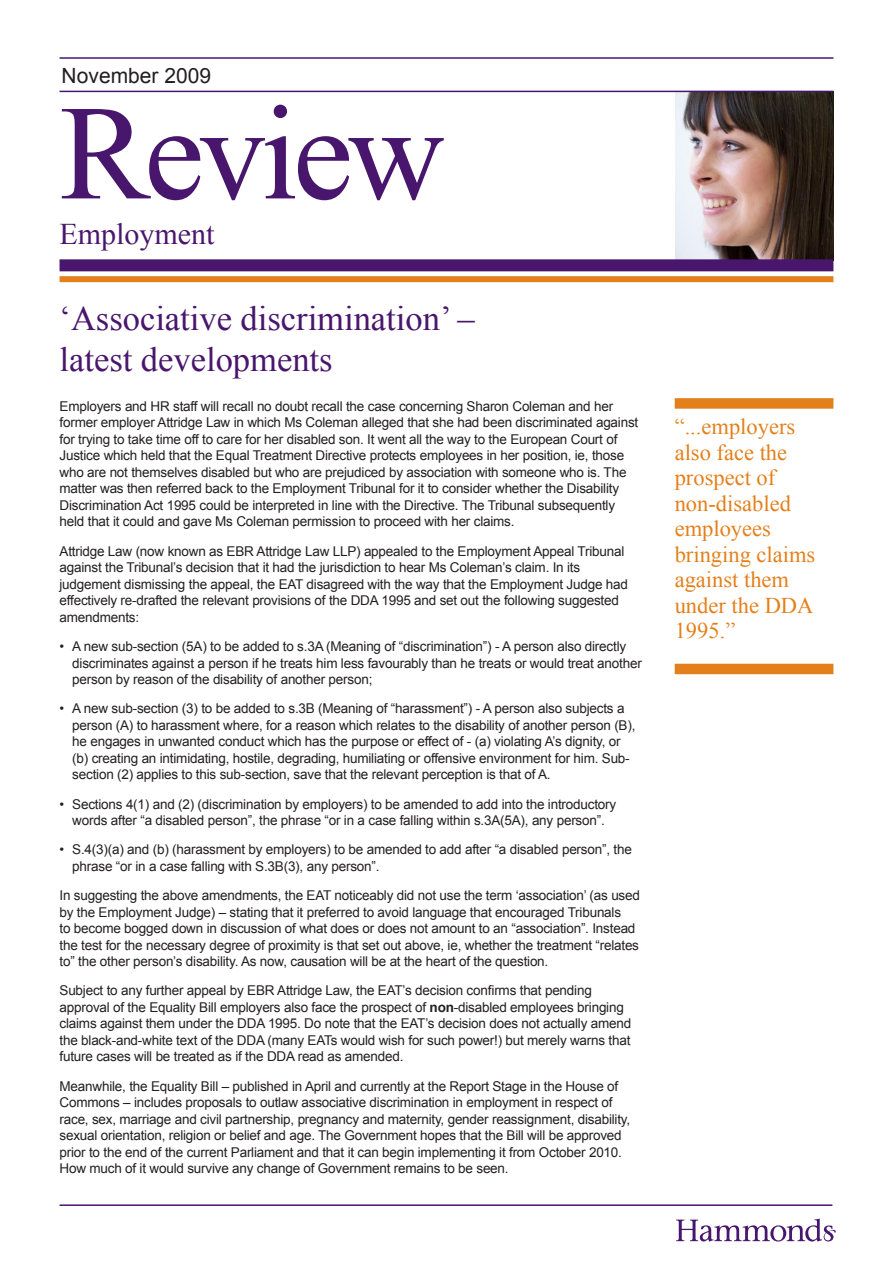
<style>
.page{position:relative;width:893px;height:1263px;background:#fff}
.page>*{position:absolute;margin:0;border:0;box-sizing:border-box;transform-origin:0 0}
.t1{font:135px "Times New Roman";letter-spacing:-.04em;color:#49166d}
.Heading{font:34.5px/40.5px "Times New Roman";color:#49166d}
.Sector_header{font:30px "Times New Roman";color:#49166d}
.Orange_pull_quotes{font:22.5px/25.5px "Times New Roman";color:#e4801b}
.Month{font:21px "Arial";color:#231f20}
.Body{font:13.5px/16.5px "Arial";letter-spacing:-.015em;color:#231f20}
.s1{font-weight:700}
</style>
<div class="page">
<img style="left:675px;top:92px;width:158px;height:167px">
<hr style="left:60px;top:1204px;width:772px;height:2px;background:#49166d">
<hr style="left:60px;top:91px;width:773px;height:1px;background:#49166d">
<svg style="left:676px;top:1218px;width:160px;height:23px"></svg>
<hr style="left:60px;top:57px;width:773px;height:2px;background:#49166d">
<div style="left:60px;top:259px;width:773px;height:12px;background:#49166d"></div>
<div style="left:60px;top:276px;width:773px;height:6px;background:#e4801b"></div>
<div style="left:675px;top:398px;width:158px;height:11px;background:#e4801b"></div>
<div style="left:675px;top:664px;width:158px;height:10px;background:#e4801b"></div>
<p class="Month" style="left:62px;top:62px;width:151px">November 2009</p>
<p class="t1" style="left:60px;top:62px;width:387px">Review</p>
<p class="Sector_header" style="left:60px;top:213px;width:157px">Employment</p>
<p class="Heading" style="left:60px;top:298px;width:417px">‘Associative discrimination’ – latest developments</p>
<p class="Body" style="left:60px;top:398px;width:580px">Employers and HR staff will recall no doubt recall the case concerning Sharon Coleman and her former employer Attridge Law in which Ms Coleman alleged that she had been discriminated against for trying to take time off to care for her disabled son. It went all the way to the European Court of Justice which held that the Equal Treatment Directive protects employees in her position, ie, those who are not themselves disabled but who are prejudiced by association with someone who is. The matter was then referred back to the Employment Tribunal for it to consider whether the Disability Discrimination Act 1995 could be interpreted in line with the Directive. The Tribunal subsequently held that it could and gave Ms Coleman permission to proceed with her claims.</p>
<p class="Body" style="left:60px;top:543px;width:570px">Attridge Law (now known as EBR Attridge Law LLP) appealed to the Employment Appeal Tribunal against the Tribunal’s decision that it had the jurisdiction to hear Ms Coleman’s claim. In its judgement dismissing the appeal, the EAT disagreed with the way that the Employment Judge had effectively re-drafted the relevant provisions of the DDA 1995 and set out the following suggested amendments:</p>
<p class="Body" style="left:72px;top:638px;width:571px;text-indent:-13px">• A new sub-section (5A) to be added to s.3A (Meaning of “discrimination”) - A person also directly discriminates against a person if he treats him less favourably than he treats or would treat another person by reason of the disability of another person;</p>
<p class="Body" style="left:72px;top:700px;width:565px;text-indent:-13px">• A new sub-section (3) to be added to s.3B (Meaning of “harassment”) - A person also subjects a person (A) to harassment where, for a reason which relates to the disability of another person (B), he engages in unwanted conduct which has the purpose or effect of - (a) violating A’s dignity, or (b) creating an intimidating, hostile, degrading, humiliating or offensive environment for him. Sub&shy;section (2) applies to this sub-section, save that the relevant perception is that of A.</p>
<p class="Body" style="left:60px;top:796px;width:558px;text-align:center">• Sections 4(1) and (2) (discrimination by employers) to be amended to add into the introductory words after “a disabled person”, the phrase “or in a case falling within s.3A(5A), any person”.</p>
<p class="Body" style="left:72px;top:841px;width:561px;text-indent:-13px">• S.4(3)(a) and (b) (harassment by employers) to be amended to add after “a disabled person”, the phrase “or in a case falling with S.3B(3), any person”.</p>
<p class="Body" style="left:60px;top:887px;width:582px">In suggesting the above amendments, the EAT noticeably did not use the term ‘association’ (as used by the Employment Judge) – stating that it preferred to avoid language that encouraged Tribunals<br>to become bogged down in discussion of what does or does not amount to an “association”. Instead the test for the necessary degree of proximity is that set out above, ie, whether the treatment “relates to” the other person’s disability. As now, causation will be at the heart of the question.</p>
<p class="Body" style="left:60px;top:982px;width:573px">Subject to any further appeal by EBR Attridge Law, the EAT’s decision confirms that pending approval of the Equality Bill employers also face the prospect of <span class="s1">non</span>-disabled employees bringing claims against them under the DDA 1995. Do note that the EAT’s decision does not actually amend the black-and-white text of the DDA (many EATs would wish for such power!) but merely warns that future cases will be treated as if the DDA read as amended.</p>
<p class="Body" style="left:60px;top:1078px;width:572px">Meanwhile, the Equality Bill – published in April and currently at the Report Stage in the House of Commons – includes proposals to outlaw associative discrimination in employment in respect of race, sex, marriage and civil partnership, pregnancy and maternity, gender reassignment, disability, sexual orientation, religion or belief and age. The Government hopes that the Bill will be approved prior to the end of the current Parliament and that it can begin implementing it from October 2010.<br>How much of it would survive any change of Government remains to be seen.</p>
<p class="Orange_pull_quotes" style="left:675px;top:414px;width:142px">“...employers also face the prospect of non-disabled employees bringing claims against them under the DDA<br>1995.”</p>
</div>
